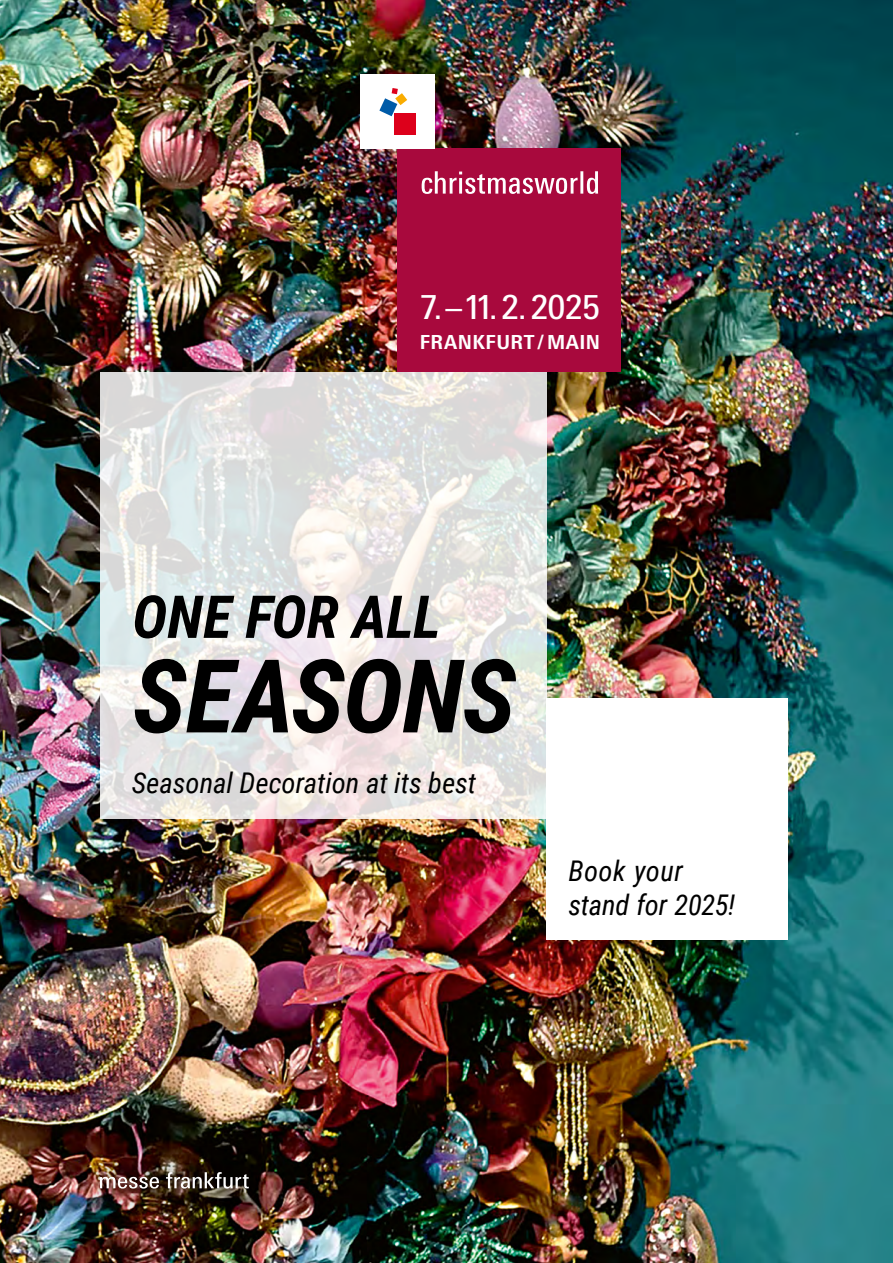
<style>
.page{position:relative;width:893px;height:1263px;background:#fff}
.page>*{position:absolute;margin:0;border:0;box-sizing:border-box;transform-origin:0 0}
.t1{font:italic 700 102px "Roboto Condensed";letter-spacing:-.01em;color:#000}
.t2{font:italic 700 59.25px "Roboto Condensed";letter-spacing:-.005em;color:#000}
.t3{font:33.3px "Messe Univers";letter-spacing:-.025em;color:#fff}
.t4{font:italic 28.5px/34.5px "Roboto Condensed";color:#000}
.t5{font:700 19.35px "Messe Univers";letter-spacing:.03em;color:#fff}
</style>
<div class="page">
<img style="left:0;top:0;width:893px;height:1263px">
<div style="left:398px;top:149px;width:223px;height:223px;background:#a8093d"></div>
<svg style="left:422px;top:171px;width:176px;height:23px"></svg>
<svg style="left:100px;top:372px;width:446px;height:447px;background:#e6e5e4"></svg>
<div style="left:360px;top:74px;width:75px;height:75px;background:#fff"></div>
<div style="left:394px;top:113px;width:22px;height:22px;background:#dd001b"></div>
<svg style="left:379px;top:88px;width:28px;height:28px"></svg>
<div style="left:69px;top:1142px;width:210px;height:78px;background:#000;opacity:.5"></div>
<svg style="left:100px;top:1177px;width:59px;height:11px"></svg>
<svg style="left:166px;top:1172px;width:83px;height:16px"></svg>
<div style="left:546px;top:698px;width:242px;height:241px;background:#fff"></div>
<p class="t3" style="left:420px;top:287px;width:182px">7.–11.2.2025</p>
<p class="t5" style="left:420px;top:330px;width:182px">FRANKFURT / MAIN</p>
<h2 class="t2" style="left:132px;top:575px;width:310px">ONE FOR ALL</h2>
<h1 class="t1" style="left:132px;top:625px;width:385px">SEASONS</h1>
<p class="t4" style="left:132px;top:765px;width:346px">Seasonal Decoration at its best</p>
<p class="t4" style="left:568px;top:852px;width:168px">Book your stand for 2025!</p>
</div>
